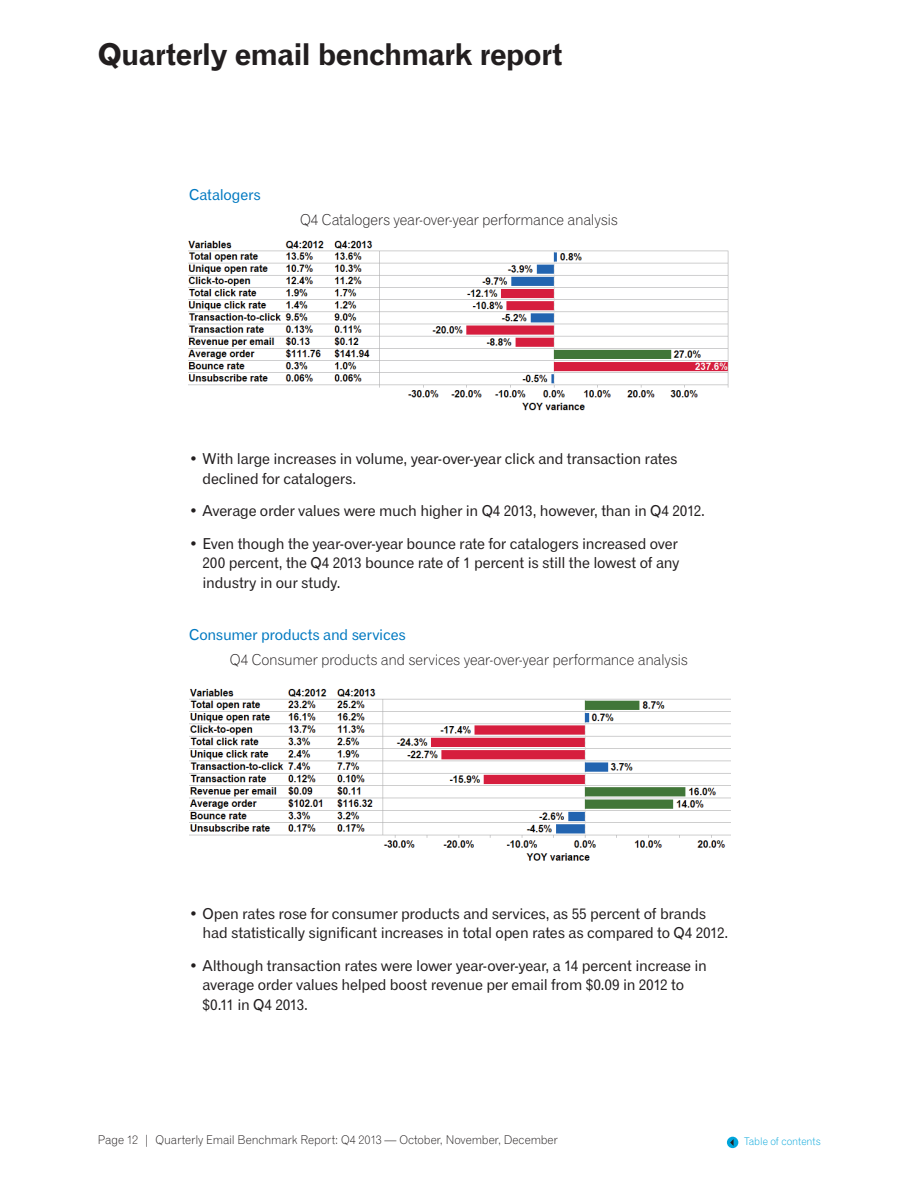
<style>
.page{position:relative;width:918px;height:1188px;background:#fff}
.page>*{position:absolute;margin:0;border:0;box-sizing:border-box;transform-origin:0 0}
.t1{font:30px "Gothic 720 BT Bold B";letter-spacing:-.025em;color:#221e1f}
.Bulleted_List{font:15px/19.5px "Gothic 720 BT Roman B";letter-spacing:-.02em;color:#221e1f}
.Bullet_-_last{font:15px/19.5px "Gothic 720 BT Roman B";letter-spacing:-.02em;color:#221e1f;text-align:justify}
.Chart_title{font:15px "Gothic 720 BT Light B";letter-spacing:-.02em;color:#231f20}
.Blue_subhead{font:15px "Gothic 720 BT Roman B";letter-spacing:-.015em;color:#0079c1}
.t2{font:12px "Gothic 720 BT Light B";letter-spacing:-.01em;color:#221e1f}
.t3{font:10.5px "Gothic 720 BT Light B";letter-spacing:-.005em;color:#00a5db}
</style>
<div class="page">
<div style="left:727px;top:1137px;width:11px;height:11px;background:#00a5db;border-radius:50%"></div>
<svg style="left:730px;top:1139px;width:4px;height:7px"></svg>
<img style="left:188px;top:240px;width:541px;height:171px">
<img style="left:189px;top:688px;width:541px;height:173px">
<h1 class="t1" style="left:98px;top:36px;width:467px">Quarterly email benchmark report</h1>
<p class="Blue_subhead" style="left:189px;top:185px;width:73px">Catalogers</p>
<p class="Chart_title" style="left:300px;top:210px;width:319px">Q4 Catalogers year-over-year performance analysis</p>
<p class="Bulleted_List" style="left:203px;top:449px;width:476px;text-indent:-14px">• With large increases in volume, year-over-year click and transaction rates declined for catalogers.</p>
<p class="Bulleted_List" style="left:189px;top:501px;width:517px">• Average order values were much higher in Q4 2013, however, than in Q4 2012.</p>
<p class="Bullet_-_last" style="left:203px;top:534px;width:478px;text-indent:-14px">• Even though the year-over-year bounce rate for catalogers increased over 200 percent, the Q4 2013 bounce rate of 1 percent is still the lowest of any industry in our study.</p>
<p class="Blue_subhead" style="left:189px;top:626px;width:218px">Consumer products and services</p>
<p class="Chart_title" style="left:230px;top:651px;width:460px">Q4 Consumer products and services year-over-year performance analysis</p>
<p class="Bulleted_List" style="left:203px;top:903px;width:527px;text-indent:-14px">• Open rates rose for consumer products and services, as 55 percent of brands had statistically significant increases in total open rates as compared to Q4 2012.</p>
<p class="Bulleted_List" style="left:203px;top:955px;width:506px;text-indent:-14px">• Although transaction rates were lower year-over-year, a 14 percent increase in average order values helped boost revenue per email from $0.09 in 2012 to $0.11 in Q4 2013.</p>
<p class="t2" style="left:98px;top:1132px;width:461px">Page 12 | Quarterly Email Benchmark Report: Q4 2013 — October, November, December</p>
<p class="t3" style="left:745px;top:1135px;width:78px">Table of contents</p>
</div>
